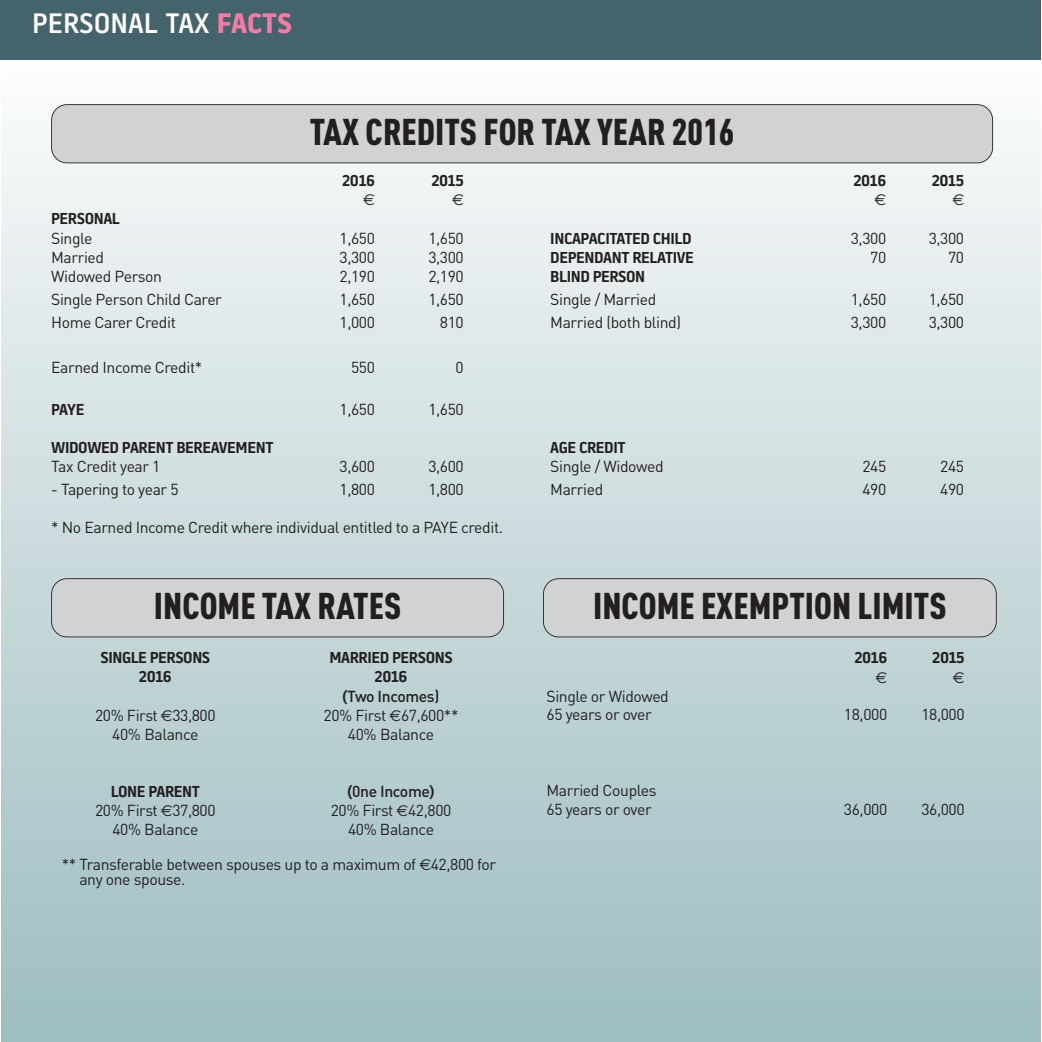
<style>
.page{position:relative;width:1042px;height:1042px;background:#fff}
.page>*{position:absolute;margin:0;border:0;box-sizing:border-box;transform-origin:0 0}
.t1{font:900 36.75px "DIN Cond";color:#231f20}
.t2{font:500 28px "Battersea";color:#fff}
.t3{font:15.75px/18.9px "DIN";letter-spacing:-.025em;color:#231f20}
.t4{font:600 15.75px "Battersea";letter-spacing:-.025em;color:#231f20}
.t5{font:500 15.75px "DIN";letter-spacing:-.025em;color:#231f20}
.t6{font:15.75px "Euro Sans";color:#231f20}
.s1{font-weight:700;color:#f27ca6}
.s2{font-family:"Battersea";font-weight:600}
.s3{font-family:"Euro Sans"}
</style>
<div class="page">
<div style="left:1px;top:58px;width:1039px;height:984px;background:linear-gradient(to bottom,#fbfcfc,#9cbcc0)"></div>
<div style="left:0;top:0;width:1040px;height:60px;background:#45636a"></div>
<div style="left:52px;top:105px;width:940px;height:58px;background:#d1d2d4;border-radius:15px"></div>
<div style="left:51px;top:104px;width:942px;height:59px;border:2px solid #231f20;border-radius:16px"></div>
<div style="left:52px;top:579px;width:451px;height:58px;background:#d1d2d4;border-radius:15px"></div>
<div style="left:51px;top:578px;width:453px;height:59px;border:2px solid #231f20;border-radius:16px"></div>
<div style="left:543px;top:579px;width:453px;height:58px;background:#d1d2d4;border-radius:15px"></div>
<div style="left:543px;top:578px;width:453px;height:59px;border:2px solid #231f20;border-radius:16px"></div>
<h2 class="t2" style="left:32px;top:13px;width:261px">PERSONAL TAX <span class="s1">FACTS</span></h2>
<h1 class="t1" style="left:310px;top:110px;width:426px">TAX CREDITS FOR TAX YEAR 2016</h1>
<p class="t4" style="left:342px;top:175px;width:34px">2016</p>
<p class="t4" style="left:431px;top:175px;width:34px">2015</p>
<p class="t4" style="left:853px;top:175px;width:34px">2016</p>
<p class="t4" style="left:931px;top:175px;width:34px">2015</p>
<p class="t6" style="left:363px;top:191px;width:13px">€</p>
<p class="t6" style="left:452px;top:191px;width:13px">€</p>
<p class="t6" style="left:874px;top:191px;width:13px">€</p>
<p class="t6" style="left:952px;top:191px;width:13px">€</p>
<p class="t4" style="left:51px;top:213px;width:70px">PERSONAL</p>
<p class="t3" style="left:51px;top:228px;width:43px">Single</p>
<p class="t3" style="left:339px;top:228px;width:37px">1,650</p>
<p class="t3" style="left:428px;top:228px;width:37px">1,650</p>
<p class="t4" style="left:550px;top:232px;width:143px">INCAPACITATED CHILD</p>
<p class="t3" style="left:851px;top:228px;width:37px">3,300</p>
<p class="t3" style="left:928px;top:228px;width:37px">3,300</p>
<p class="t3" style="left:51px;top:247px;width:54px">Married</p>
<p class="t3" style="left:339px;top:247px;width:37px">3,300</p>
<p class="t3" style="left:428px;top:247px;width:37px">3,300</p>
<p class="t4" style="left:550px;top:252px;width:145px">DEPENDANT RELATIVE</p>
<p class="t3" style="left:870px;top:247px;width:18px">70</p>
<p class="t3" style="left:948px;top:247px;width:18px">70</p>
<p class="t3" style="left:51px;top:267px;width:112px">Widowed Person</p>
<p class="t3" style="left:339px;top:267px;width:37px">2,190</p>
<p class="t3" style="left:428px;top:267px;width:37px">2,190</p>
<p class="t4" style="left:550px;top:271px;width:97px">BLIND PERSON</p>
<p class="t3" style="left:51px;top:290px;width:172px">Single Person Child Carer</p>
<p class="t3" style="left:339px;top:290px;width:37px">1,650</p>
<p class="t3" style="left:428px;top:290px;width:37px">1,650</p>
<p class="t3" style="left:550px;top:290px;width:108px">Single / Married</p>
<p class="t3" style="left:851px;top:290px;width:37px">1,650</p>
<p class="t3" style="left:928px;top:290px;width:37px">1,650</p>
<p class="t3" style="left:51px;top:312px;width:126px">Home Carer Credit</p>
<p class="t3" style="left:339px;top:312px;width:37px">1,000</p>
<p class="t3" style="left:440px;top:312px;width:25px">810</p>
<p class="t3" style="left:550px;top:312px;width:132px">Married (both blind)</p>
<p class="t3" style="left:851px;top:312px;width:37px">3,300</p>
<p class="t3" style="left:928px;top:312px;width:37px">3,300</p>
<p class="t3" style="left:51px;top:358px;width:153px">Earned Income Credit*</p>
<p class="t3" style="left:351px;top:358px;width:25px">550</p>
<p class="t3" style="left:456px;top:358px;width:10px">0</p>
<p class="t4" style="left:51px;top:404px;width:35px">PAYE</p>
<p class="t3" style="left:339px;top:399px;width:37px">1,650</p>
<p class="t3" style="left:428px;top:399px;width:37px">1,650</p>
<p class="t4" style="left:51px;top:442px;width:224px">WIDOWED PARENT BEREAVEMENT</p>
<p class="t4" style="left:550px;top:442px;width:77px">AGE CREDIT</p>
<p class="t3" style="left:51px;top:457px;width:111px">Tax Credit year 1</p>
<p class="t3" style="left:339px;top:457px;width:37px">3,600</p>
<p class="t3" style="left:428px;top:457px;width:37px">3,600</p>
<p class="t3" style="left:550px;top:457px;width:115px">Single / Widowed</p>
<p class="t3" style="left:862px;top:457px;width:25px">245</p>
<p class="t3" style="left:940px;top:457px;width:25px">245</p>
<p class="t3" style="left:51px;top:479px;width:129px">- Tapering to year 5</p>
<p class="t3" style="left:339px;top:479px;width:37px">1,800</p>
<p class="t3" style="left:428px;top:479px;width:37px">1,800</p>
<p class="t3" style="left:550px;top:479px;width:54px">Married</p>
<p class="t3" style="left:862px;top:479px;width:25px">490</p>
<p class="t3" style="left:940px;top:479px;width:25px">490</p>
<p class="t3" style="left:51px;top:517px;width:453px">* No Earned Income Credit where individual entitled to a PAYE credit.</p>
<h1 class="t1" style="left:154px;top:584px;width:249px">INCOME TAX RATES</h1>
<h1 class="t1" style="left:593px;top:584px;width:355px">INCOME EXEMPTION LIMITS</h1>
<p class="t4" style="left:100px;top:652px;width:111px">SINGLE PERSONS</p>
<p class="t4" style="left:329px;top:652px;width:125px">MARRIED PERSONS</p>
<p class="t4" style="left:139px;top:671px;width:34px">2016</p>
<p class="t4" style="left:375px;top:671px;width:34px">2016</p>
<p class="t5" style="left:343px;top:687px;width:98px"><span class="s2">(</span>Two Incomes)</p>
<p class="t3" style="left:95px;top:705px;width:122px">20% First <span class="s3">€</span>33,800</p>
<p class="t3" style="left:324px;top:705px;width:136px">20% First <span class="s3">€</span>67,600**</p>
<p class="t3" style="left:112px;top:724px;width:88px">40% Balance</p>
<p class="t3" style="left:348px;top:724px;width:88px">40% Balance</p>
<p class="t4" style="left:111px;top:785px;width:91px">LONE PARENT</p>
<p class="t5" style="left:348px;top:782px;width:88px"><span class="s2">(</span>0ne Income<span class="s2">)</span></p>
<p class="t3" style="left:95px;top:800px;width:122px">20% First <span class="s3">€</span>37,800</p>
<p class="t3" style="left:331px;top:800px;width:122px">20% First <span class="s3">€</span>42,800</p>
<p class="t3" style="left:112px;top:819px;width:87px">40% Balance</p>
<p class="t3" style="left:62px;top:811px;width:436px;line-height:34.6px;text-indent:286px">40% Balance<br>** Transferable between spouses up to a maximum of <span class="s3">€</span>42,800 for</p>
<p class="t3" style="left:79px;top:870px;width:108px">any one spouse.</p>
<p class="t3" style="left:546px;top:686px;width:124px">Single or Widowed<br>65 years or over</p>
<p class="t3" style="left:546px;top:780px;width:111px">Married Couples<br>65 years or over</p>
<p class="t4" style="left:854px;top:652px;width:34px">2016</p>
<p class="t4" style="left:932px;top:652px;width:34px">2015</p>
<p class="t6" style="left:875px;top:668px;width:13px">€</p>
<p class="t6" style="left:953px;top:668px;width:13px">€</p>
<p class="t3" style="left:844px;top:705px;width:45px">18,000</p>
<p class="t3" style="left:921px;top:705px;width:45px">18,000</p>
<p class="t3" style="left:844px;top:799px;width:45px">36,000</p>
<p class="t3" style="left:921px;top:799px;width:45px">36,000</p>
</div>
